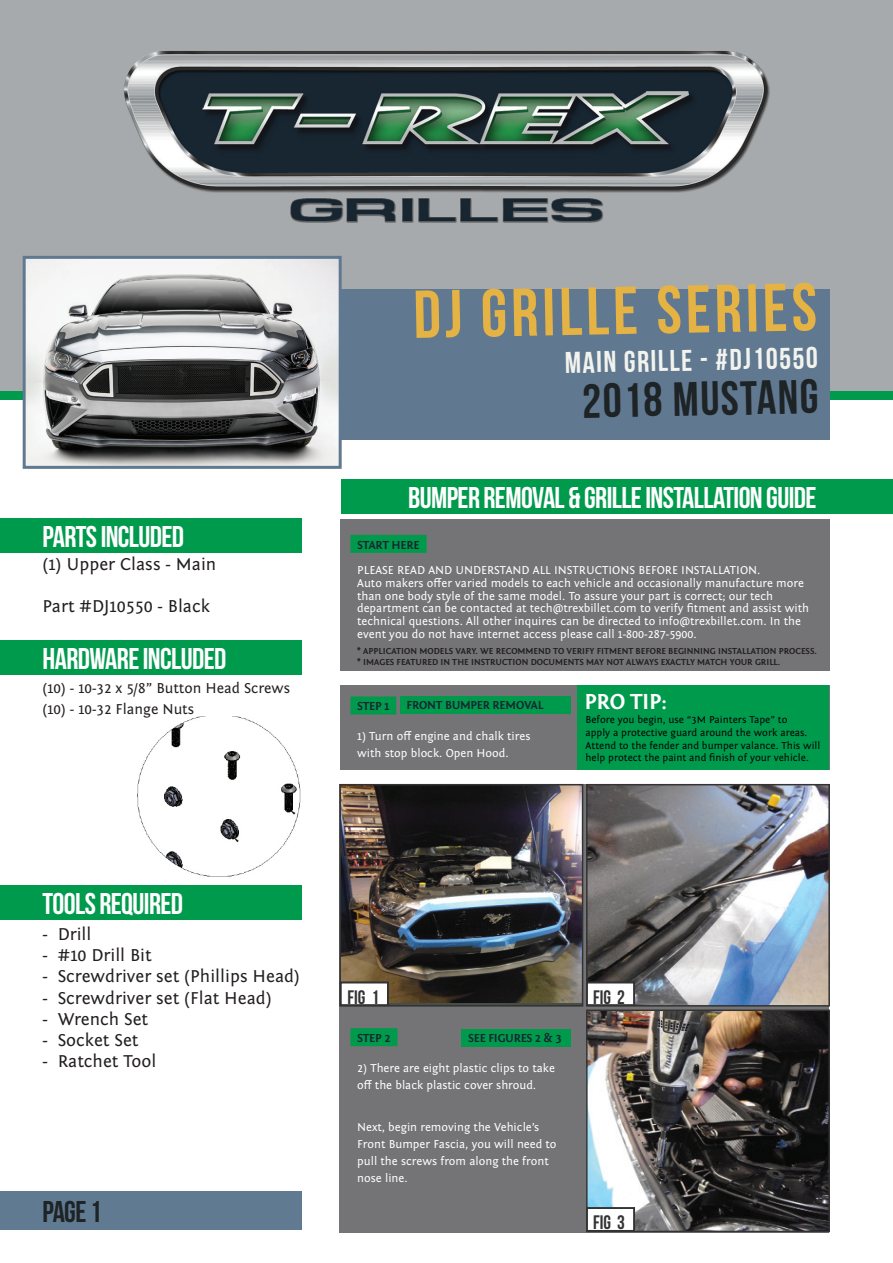
<style>
.page{position:relative;width:893px;height:1263px;background:#fff}
.page>*{position:absolute;margin:0;border:0;box-sizing:border-box;transform-origin:0 0}
.t1{font:67.5px "Bebas Neue";color:#e5b244}
.t2{font:48px "Bebas Neue";color:#1e2326}
.t3{font:30px "Bebas Neue";letter-spacing:-.02em;color:#fff}
.t4{font:30px "Bebas Neue";color:#f3f3ed}
.t5{font:30px "Bebas Neue";color:#1e2326}
.t6{font:700 22.5px "Fontin Sans";letter-spacing:-.02em;color:#fff}
.t7{font:19.5px "Bebas Neue";color:#323332}
.t8{font:18px "Fontin Sans";color:#231f20}
.t9{font:15px/21.3px "Fontin Sans";color:#231f20}
.t10{font:12px/12.8px "Fontin Sans";color:#fff}
.t11{font:700 12px "Fontin Sans";letter-spacing:-.02em;color:#182631}
.t12{font:10.5px/12.8px "Fontin Sans";color:#040503}
.t13{font:700 9px/11.1px "Fontin Sans";color:#231f20}
</style>
<div class="page">
<div style="left:0;top:0;width:893px;height:391px;background:#a7aaac"></div>
<div style="left:0;top:391px;width:893px;height:9px;background:#009a4d"></div>
<div style="left:0;top:1191px;width:301px;height:39px;background:#607a91"></div>
<div style="left:340px;top:519px;width:489px;height:152px;background:#747375"></div>
<div style="left:350px;top:535px;width:77px;height:18px;background:#009a4d"></div>
<div style="left:340px;top:685px;width:489px;height:84px;background:#747375"></div>
<div style="left:350px;top:696px;width:46px;height:18px;background:#009a4d"></div>
<div style="left:339px;top:784px;width:490px;height:448px;background:#747375"></div>
<div style="left:350px;top:1028px;width:47px;height:18px;background:#009a4d"></div>
<div style="left:400px;top:696px;width:171px;height:18px;background:#009a4d"></div>
<div style="left:462px;top:1029px;width:109px;height:18px;background:#009a4d"></div>
<div style="left:577px;top:685px;width:252px;height:84px;background:#009a4d"></div>
<img style="left:342px;top:787px;width:238px;height:215px">
<div style="left:339px;top:784px;width:244px;height:222px;border:2px solid #323332"></div>
<img style="left:589px;top:787px;width:238px;height:216px">
<div style="left:586px;top:784px;width:244px;height:222px;border:2px solid #323332"></div>
<img style="left:589px;top:1012px;width:238px;height:217px">
<div style="left:586px;top:1009px;width:244px;height:223px;border:2px solid #323332"></div>
<div style="left:340px;top:982px;width:49px;height:24px;background:#fff"></div>
<div style="left:340px;top:981px;width:49px;height:25px;border:2px solid #323332"></div>
<div style="left:586px;top:982px;width:49px;height:24px;background:#fff"></div>
<div style="left:586px;top:981px;width:49px;height:25px;border:2px solid #323332"></div>
<div style="left:586px;top:1207px;width:49px;height:24px;background:#fff"></div>
<div style="left:586px;top:1207px;width:49px;height:25px;border:2px solid #323332"></div>
<img style="left:137px;top:716px;width:164px;height:161px">
<div style="left:0;top:885px;width:302px;height:34px;background:#009a4d"></div>
<div style="left:0;top:640px;width:302px;height:34px;background:#009a4d"></div>
<div style="left:0;top:519px;width:302px;height:34px;background:#009a4d"></div>
<div style="left:136px;top:289px;width:693px;height:151px;background:#607991"></div>
<div style="left:341px;top:480px;width:552px;height:34px;background:#009a4d"></div>
<img style="left:27px;top:260px;width:311px;height:205px">
<div style="left:23px;top:256px;width:319px;height:213px;border:3px solid #607991"></div>
<img style="left:119px;top:51px;width:651px;height:206px">
<h3 class="t3" style="left:43px;top:520px;width:143px">PARTS INCLUDED</h3>
<h3 class="t8" style="left:43px;top:554px;width:175px">(1) Upper Class - Main</h3>
<h3 class="t8" style="left:43px;top:596px;width:169px">Part #DJ10550 - Black</h3>
<h3 class="t3" style="left:43px;top:642px;width:185px">HARDWARE INCLUDED</h3>
<p class="t9" style="left:43px;top:678px;width:249px">(10) - 10-32 x 5/8” Button Head Screws (10) - 10-32 Flange Nuts</p>
<h1 class="t1" style="left:413px;top:277px;width:405px;rotate:-1deg">DJ GRILLE SERIES</h1>
<h3 class="t4" style="left:565px;top:346px;width:254px;rotate:-1deg">MAIN GRILLE - #DJ10550</h3>
<h2 class="t2" style="left:582px;top:374px;width:238px;rotate:-1deg">2018 MUSTANG</h2>
<h3 class="t3" style="left:408px;top:481px;width:410px">BUMPER REMOVAL &amp; GRILLE INSTALLATION GUIDE</h3>
<p class="t11" style="left:357px;top:538px;width:64px">START HERE</p>
<p class="t10" style="left:357px;top:564px;width:453px">PLEASE READ AND UNDERSTAND ALL INSTRUCTIONS BEFORE INSTALLATION.<br>Auto makers offer varied models to each vehicle and occasionally manufacture more than one body style of the same model. To assure your part is correct; our tech department can be contacted at tech@trexbillet.com to verify fitment and assist with technical questions. All other inquires can be directed to info@trexbillet.com. In the event you do not have internet access please call 1-800-287-5900.</p>
<p class="t13" style="left:357px;top:645px;width:461px">* APPLICATION MODELS VARY. WE RECOMMEND TO VERIFY FITMENT BEFORE BEGINNING INSTALLATION PROCESS. * IMAGES FEATURED IN THE INSTRUCTION DOCUMENTS MAY NOT ALWAYS EXACTLY MATCH YOUR GRILL.</p>
<p class="t11" style="left:406px;top:699px;width:139px">FRONT BUMPER REMOVAL</p>
<h3 class="t6" style="left:584px;top:689px;width:84px">PRO TIP:</h3>
<p class="t12" style="left:585px;top:713px;width:236px">Before you begin, use “3M Painters Tape” to<br>apply a protective guard around the work areas.<br>Attend to the fender and bumper valance. This will help protect the paint and finish of your vehicle.</p>
<p class="t11" style="left:357px;top:700px;width:34px">STEP 1</p>
<p class="t10" style="left:357px;top:728px;width:175px;line-height:17px">1) Turn off engine and chalk tires with stop block. Open Hood.</p>
<h3 class="t3" style="left:43px;top:887px;width:142px">TOOLS REQUIRED</h3>
<h3 class="t8" style="left:43px;top:924px;width:50px">- Drill</h3>
<h3 class="t8" style="left:43px;top:945px;width:111px">- #10 Drill Bit</h3>
<h3 class="t8" style="left:43px;top:966px;width:259px">- Screwdriver set (Phillips Head)</h3>
<h3 class="t8" style="left:43px;top:988px;width:231px">- Screwdriver set (Flat Head)</h3>
<h3 class="t8" style="left:43px;top:1009px;width:107px">- Wrench Set</h3>
<h3 class="t8" style="left:43px;top:1030px;width:98px">- Socket Set</h3>
<h3 class="t8" style="left:43px;top:1051px;width:115px">- Ratchet Tool</h3>
<h3 class="t5" style="left:42px;top:1195px;width:61px">PAGE 1</h3>
<h3 class="t7" style="left:347px;top:986px;width:33px">FIG 1</h3>
<h3 class="t7" style="left:593px;top:986px;width:33px">FIG 2</h3>
<p class="t11" style="left:468px;top:1031px;width:95px">SEE FIGURES 2 &amp; 3</p>
<p class="t11" style="left:357px;top:1031px;width:35px">STEP 2</p>
<p class="t10" style="left:357px;top:1059px;width:199px;line-height:17px">2) There are eight plastic clips to take off the black plastic cover shroud.</p>
<p class="t10" style="left:357px;top:1119px;width:201px;line-height:17px">Next, begin removing the Vehicle’s<br>Front Bumper Fascia, you will need to pull the screws from along the front nose line.</p>
<h3 class="t7" style="left:593px;top:1211px;width:33px">FIG 3</h3>
</div>
